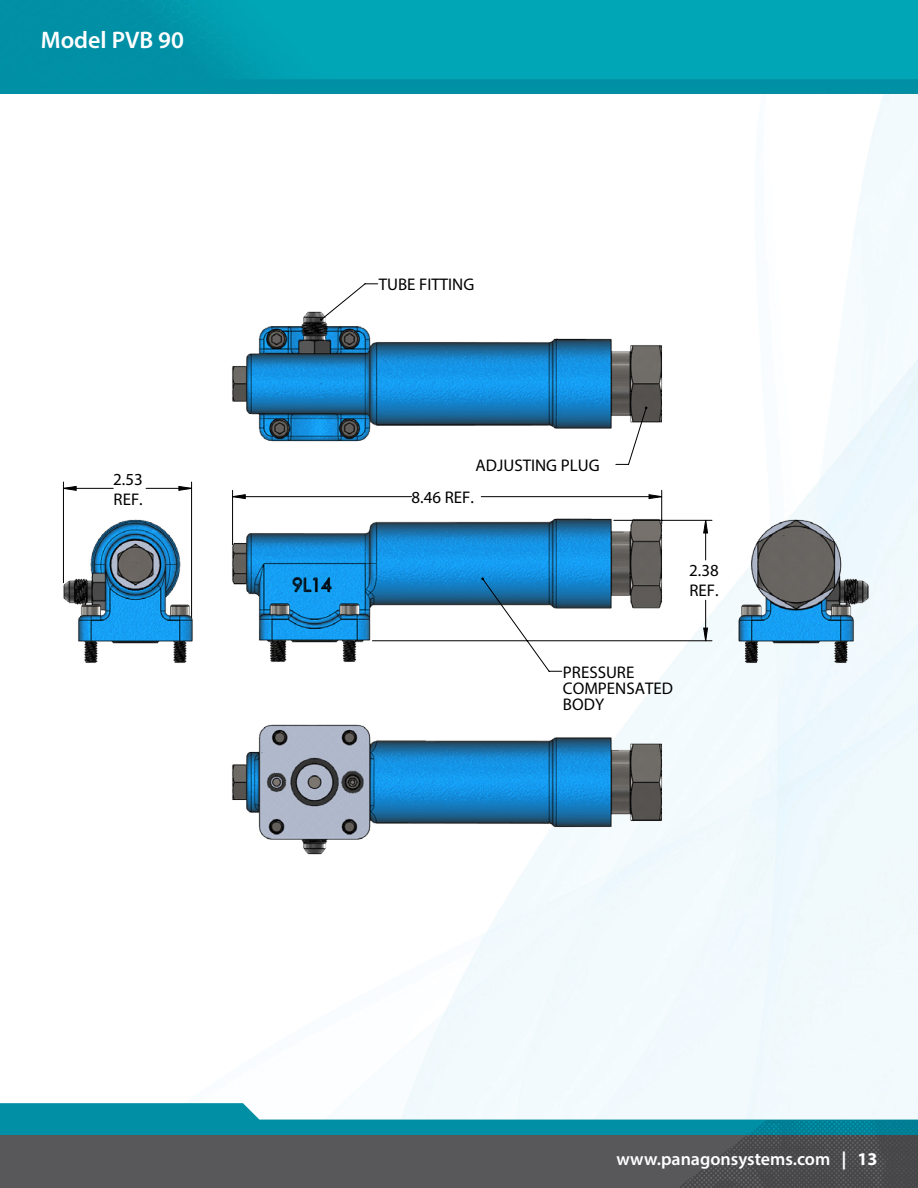
<style>
.page{position:relative;width:918px;height:1188px;background:#fff}
.page>*{position:absolute;margin:0;border:0;box-sizing:border-box;transform-origin:0 0}
.t1{font:600 24px "Myriad Pro";color:#fff}
.t2{font:600 18px "Myriad Pro";color:#fff}
.t3{font:16.95px/20.1px "Century Gothic";color:#000}
.s1{font-weight:700}
</style>
<div class="page">
<img style="left:0;top:93px;width:918px;height:1010px">
<svg style="left:0;top:1103px;width:918px;height:32px;fill:#008fa4"></svg>
<div style="left:0;top:1135px;width:918px;height:53px;background:#58585a"></div>
<img style="left:0;top:0;width:918px;height:93px">
<img style="left:659px;top:1120px;width:259px;height:68px">
<img style="left:219px;top:712px;width:455px;height:155px">
<img style="left:50px;top:508px;width:156px;height:167px">
<img style="left:727px;top:508px;width:150px;height:167px">
<svg style="left:63px;top:283px;width:650px;height:389px"></svg>
<svg style="left:63px;top:318px;width:645px;height:323px"></svg>
<h1 class="t1" style="left:41px;top:25px;width:145px">Model PVB 90</h1>
<p class="t3" style="left:113px;top:469px;width:31px">2.53<br>REF.</p>
<p class="t3" style="left:379px;top:274px;width:97px">TUBE FITTING</p>
<p class="t3" style="left:476px;top:455px;width:126px">ADJUSTING PLUG</p>
<p class="t3" style="left:412px;top:487px;width:64px">8.46 REF.</p>
<p class="t3" style="left:689px;top:560px;width:31px">2.38<br>REF.</p>
<p class="t3" style="left:563px;top:663px;width:112px;line-height:16.4px">PRESSURE<br>COMPENSATED<br>BODY</p>
<p class="t2" style="left:617px;top:1148px;width:262px">www.panagonsystems.com <span class="s1">| 13</span></p>
</div>
